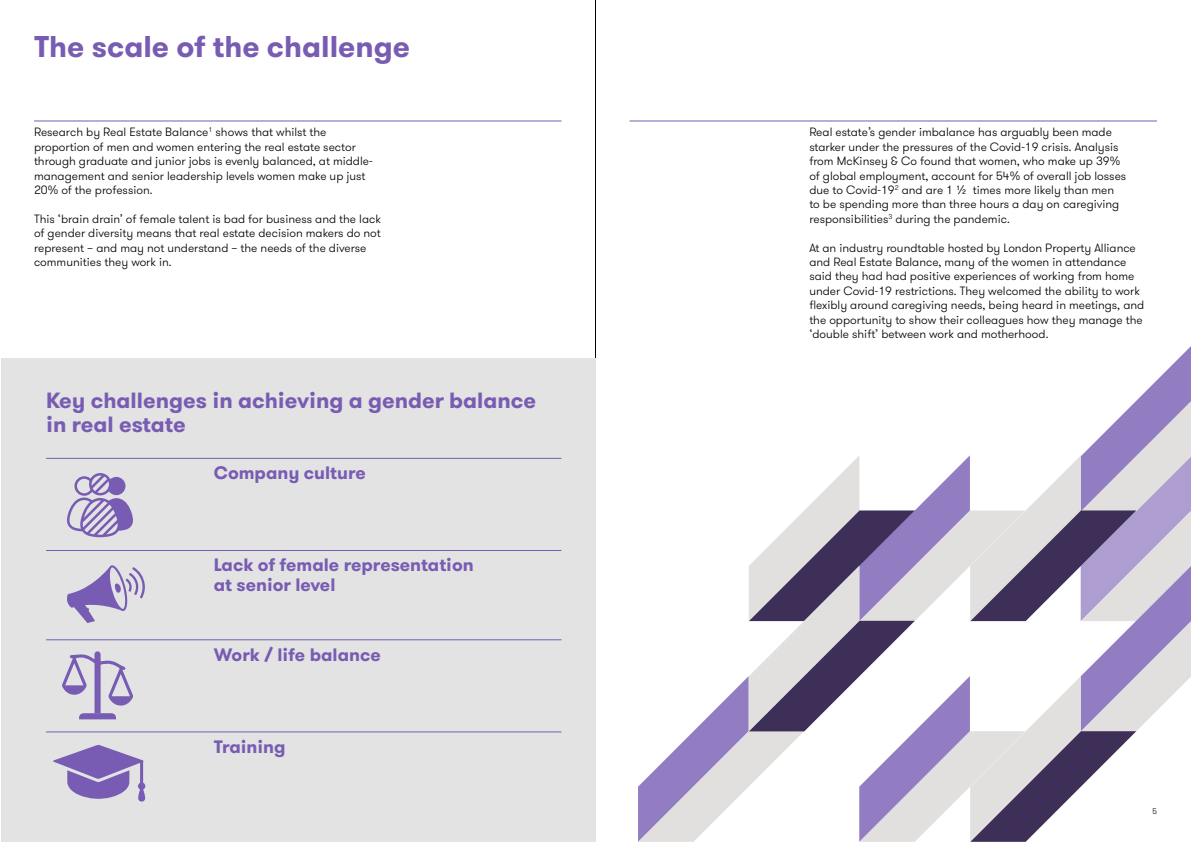
<style>
.page{position:relative;width:1191px;height:842px;background:#fff}
.page>*{position:absolute;margin:0;border:0;box-sizing:border-box;transform-origin:0 0}
.t1{font:700 30px "GT Walsheim";color:#785cb3}
.t2{font:700 22px/24px "GT Walsheim";color:#785cb3}
.t3{font:700 18px/20px "GT Walsheim";color:#785cb3}
.t4{font:300 12px/14.4px "GT Walsheim";color:#000}
.t5{font:300 8px "GT Walsheim";color:#000}
</style>
<div class="page">
<hr style="left:595px;top:0;width:1px;height:842px;background:#000">
<div style="left:1px;top:359px;width:594px;height:483px;background:#e3e3e3"></div>
<hr style="left:34px;top:120px;width:527px;height:1px;background:#785cb3">
<hr style="left:629px;top:120px;width:528px;height:1px;background:#785cb3">
<hr style="left:46px;top:458px;width:515px;height:1px;background:#785cb3">
<hr style="left:46px;top:639px;width:515px;height:1px;background:#785cb3">
<hr style="left:46px;top:550px;width:515px;height:1px;background:#785cb3">
<hr style="left:46px;top:731px;width:515px;height:1px;background:#785cb3">
<svg style="left:67px;top:473px;width:66px;height:64px"></svg>
<svg style="left:62px;top:651px;width:71px;height:68px"></svg>
<svg style="left:67px;top:565px;width:78px;height:58px"></svg>
<svg style="left:53px;top:745px;width:92px;height:57px"></svg>
<svg style="left:638px;top:346px;width:553px;height:496px"></svg>
<h1 class="t1" style="left:34px;top:27px;width:377px">The scale of the challenge</h1>
<p class="t4" style="left:34px;top:125px;width:340px">Research by Real Estate Balance<sup>1</sup> shows that whilst the proportion of men and women entering the real estate sector through graduate and junior jobs is evenly balanced, at middle&shy;management and senior leadership levels women make up just 20% of the profession.</p>
<p class="t4" style="left:34px;top:212px;width:348px">This ‘brain drain’ of female talent is bad for business and the lack of gender diversity means that real estate decision makers do not represent – and may not understand – the needs of the diverse communities they work in.</p>
<h2 class="t2" style="left:46px;top:388px;width:491px">Key challenges in achieving a gender balance in real estate</h2>
<h3 class="t3" style="left:214px;top:463px;width:153px">Company culture</h3>
<h3 class="t3" style="left:214px;top:555px;width:261px">Lack of female representation at senior level</h3>
<h3 class="t3" style="left:214px;top:645px;width:168px">Work / life balance</h3>
<h3 class="t3" style="left:214px;top:737px;width:73px">Training</h3>
<p class="t4" style="left:809px;top:125px;width:318px">Real estate’s gender imbalance has arguably been made starker under the pressures of the Covid-19 crisis. Analysis from McKinsey &amp; Co found that women, who make up 39% of global employment, account for 54% of overall job losses due to Covid-19<sup>2</sup> and are 1 ½ times more likely than men to be spending more than three hours a day on caregiving responsibilities<sup>3</sup> during the pandemic.</p>
<p class="t4" style="left:809px;top:240px;width:336px">At an industry roundtable hosted by London Property Alliance and Real Estate Balance, many of the women in attendance said they had had positive experiences of working from home under Covid-19 restrictions. They welcomed the ability to work flexibly around caregiving needs, being heard in meetings, and the opportunity to show their colleagues how they manage the ‘double shift’ between work and motherhood.</p>
<p class="t5" style="left:1152px;top:806px;width:6px">5</p>
</div>
